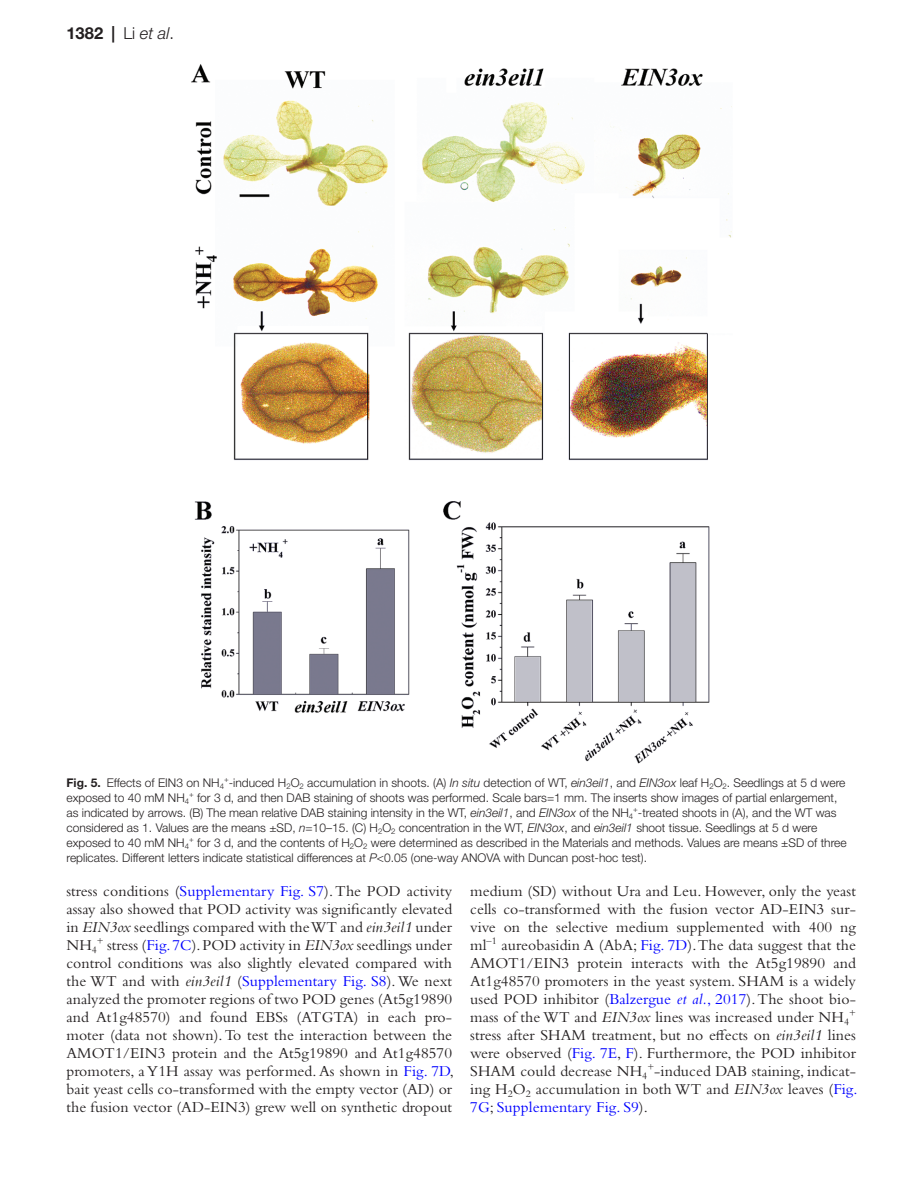
<style>
.page{position:relative;width:919px;height:1187px;background:#fff}
.page>*{position:absolute;margin:0;border:0;box-sizing:border-box;transform-origin:0 0}
.t1{font:700 16.5px "Helvetica Neue LT Std";color:#231f20}
.t2{font:15.75px/18px "Bembo Std";letter-spacing:.005em;color:#231f20;text-align:justify}
.t3{font:300 12px/15px "Helvetica Neue LT Std";color:#231f20}
.t4{font:10.2px "Bembo Std";color:#231f20}
.s1{font-weight:300}
.s2{font-weight:300;font-style:italic}
.s3{font-weight:700}
.s4{font-style:italic}
.s5{color:#00f}
.s6{font-style:italic;color:#00f}
</style>
<div class="page">
<img style="left:191px;top:64px;width:541px;height:699px">
<p class="t1" style="left:66px;top:23px;width:109px">1382 | <span class="s1">Li</span> <span class="s2">et al</span><span class="s1">.</span></p>
<p class="t3" style="left:66px;top:775px;width:781px"><span class="s3">Fig. 5.</span> Effects of EIN3 on NH<sub>4</sub><sup>+</sup>-induced H<sub>2</sub>O<sub>2</sub> accumulation in shoots. (A) <span class="s4">In situ</span> detection of WT, <span class="s4">ein3eil1</span>, and <span class="s4">EIN3ox</span> leaf H<sub>2</sub>O<sub>2</sub>. Seedlings at 5 d were exposed to 40 mM NH<sub>4</sub><sup>+</sup> for 3 d, and then DAB staining of shoots was performed. Scale bars=1 mm. The inserts show images of partial enlargement, as indicated by arrows. (B) The mean relative DAB staining intensity in the WT, <span class="s4">ein3eil1</span>, and <span class="s4">EIN3ox</span> of the NH<sub>4</sub><sup>+</sup>-treated shoots in (A), and the WT was considered as 1. Values are the means ±SD, <span class="s4">n</span>=10–15. (C) H<sub>2</sub>O<sub>2</sub> concentration in the WT, <span class="s4">EIN3ox</span>, and <span class="s4">ein3eil1</span> shoot tissue. Seedlings at 5 d were exposed to 40 mM NH<sub>4</sub><sup>+</sup> for 3 d, and the contents of H<sub>2</sub>O<sub>2</sub> were determined as described in the Materials and methods. Values are means ±SD of three replicates. Different letters indicate statistical differences at <span class="s4">P</span>&lt;0.05 (one-way ANOVA with Duncan post-hoc test).</p>
<p class="t2" style="left:66px;top:882px;width:389px">stress conditions (<span class="s5">Supplementary Fig. S7</span>). The POD activity assay also showed that POD activity was significantly elevated in <span class="s4">EIN3ox</span> seedlings compared with the WT and <span class="s4">ein3eil1</span> under NH<sub>4</sub><sup>+</sup> stress (<span class="s5">Fig. 7C</span>). POD activity in <span class="s4">EIN3ox</span> seedlings under control conditions was also slightly elevated compared with the WT and with <span class="s4">ein3eil1</span> (<span class="s5">Supplementary Fig. S8</span>). We next analyzed the promoter regions of two POD genes (At5g19890 and At1g48570) and found EBSs (ATGTA) in each pro&shy;moter (data not shown). To test the interaction between the AMOT1/EIN3 protein and the At5g19890 and At1g48570 promoters, a Y1H assay was performed. As shown in <span class="s5">Fig. 7D</span>, bait yeast cells co-transformed with the empty vector (AD) or the fusion vector (AD-EIN3) grew well on synthetic dropout</p>
<p class="t2" style="left:470px;top:882px;width:387px">medium (SD) without Ura and Leu. However, only the yeast cells co-transformed with the fusion vector AD-EIN3 sur&shy;vive on the selective medium supplemented with 400 ng ml<sup>–1</sup> aureobasidin A (AbA; <span class="s5">Fig. 7D</span>). The data suggest that the AMOT1/EIN3 protein interacts with the At5g19890 and At1g48570 promoters in the yeast system. SHAM is a widely used POD inhibitor (<span class="s5">Balzergue</span> <span class="s6">et al.</span><span class="s5">, 2017</span>). The shoot bio&shy;mass of the WT and <span class="s4">EIN3ox</span> lines was increased under NH<sub>4</sub></p>
<p class="t4" style="left:849px;top:1006px;width:8px">+</p>
<p class="t2" style="left:470px;top:1026px;width:389px">stress after SHAM treatment, but no effects on <span class="s4">ein3eil1</span> lines were observed (<span class="s5">Fig. 7E</span>, <span class="s5">F</span>). Furthermore, the POD inhibitor SHAM could decrease NH<sub>4</sub><sup>+</sup>-induced DAB staining, indicat&shy;ing H<sub>2</sub>O<sub>2</sub> accumulation in both WT and <span class="s4">EIN3ox</span> leaves (<span class="s5">Fig.<br>7G</span>; <span class="s5">Supplementary Fig. S9</span>).</p>
</div>
